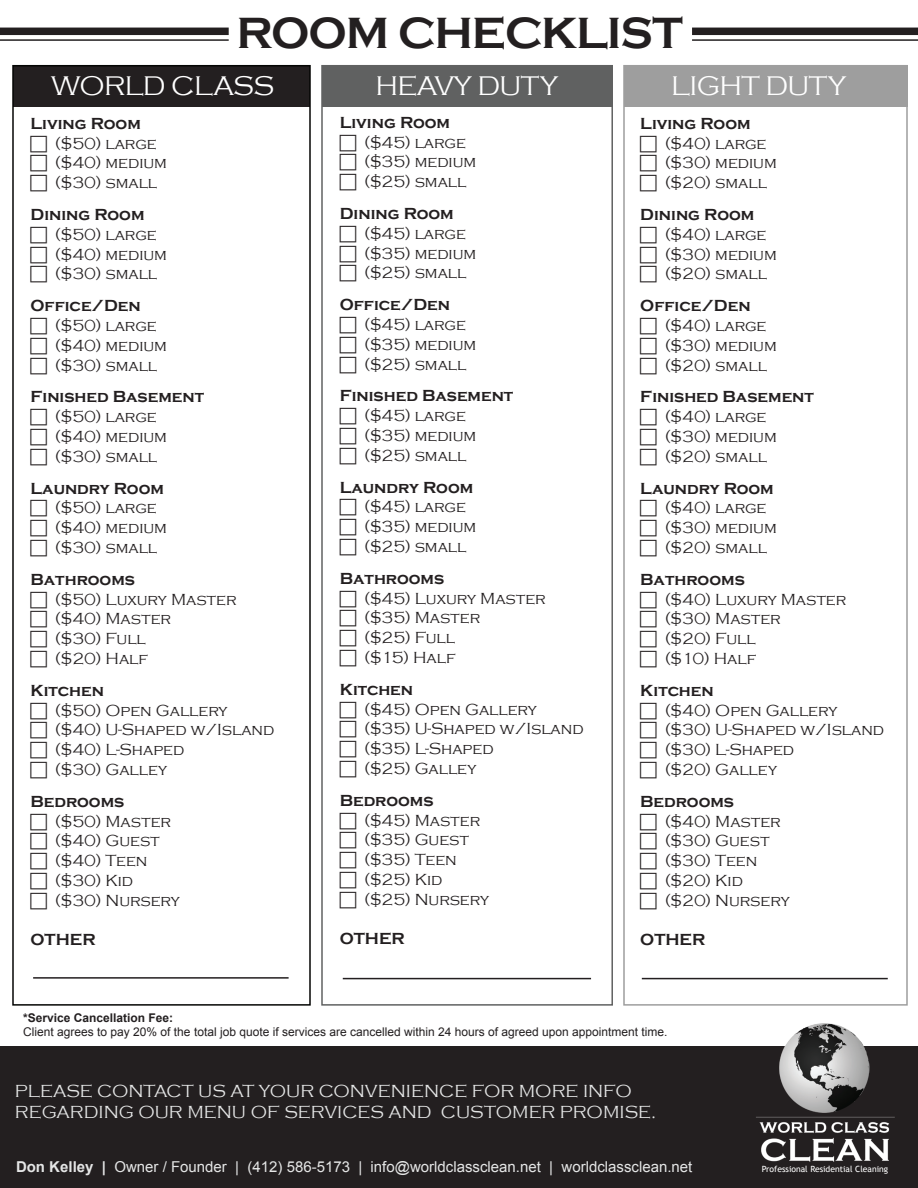
<style>
.page{position:relative;width:918px;height:1188px;background:#fff}
.page>*{position:absolute;margin:0;border:0;box-sizing:border-box;transform-origin:0 0}
.t1{font:700 45px "Copperplate Gothic";letter-spacing:-.025em;color:#231f20}
.t2{font:300 27.75px "Copperplate Gothic";letter-spacing:-.025em;color:#fff}
.t3{font:300 18px/21px "Copperplate Gothic";color:#e5e6e6}
.t4{font:300 16.5px/19.8px "Copperplate Gothic";color:#231f20}
.t5{font:700 16.5px "Copperplate Gothic";color:#231f20}
.t6{font:15px "Arial";color:#e5e6e6}
.t7{font:12px "Arial";color:#231f20}
.t8{font:700 12px "Arial";color:#231f20}
.t9{font:8.55px "Trebuchet MS";color:#fff}
.s1{font-weight:700}
</style>
<div class="page">
<div style="left:13px;top:66px;width:297px;height:41px;background:#231f20"></div>
<div style="left:322px;top:66px;width:290px;height:41px;background:#606161"></div>
<div style="left:624px;top:66px;width:283px;height:41px;background:#9e9e9e"></div>
<div style="left:12px;top:65px;width:299px;height:941px;border:2px solid #040503"></div>
<div style="left:0;top:28px;width:229px;height:7px;background:#231f20"></div>
<div style="left:692px;top:28px;width:226px;height:7px;background:#231f20"></div>
<hr style="left:692px;top:39px;width:226px;height:2px;background:#231f20">
<hr style="left:0;top:39px;width:229px;height:2px;background:#231f20">
<div style="left:321px;top:65px;width:292px;height:941px;border:2px solid #606161"></div>
<div style="left:623px;top:65px;width:285px;height:941px;border:2px solid #9e9e9e"></div>
<hr style="left:343px;top:978px;width:248px;height:1px;background:#231f20">
<hr style="left:642px;top:978px;width:246px;height:1px;background:#231f20">
<div style="left:0;top:1046px;width:918px;height:142px;background:#231f20"></div>
<hr style="left:33px;top:977px;width:256px;height:2px;background:#231f20">
<img style="left:756px;top:1023px;width:139px;height:139px">
<h1 class="t1" style="left:236px;top:8px;width:448px">ROOM CHECKLIST</h1>
<h2 class="t2" style="left:375px;top:71px;width:184px">HEAVY DUTY</h2>
<h2 class="t2" style="left:671px;top:71px;width:176px">LIGHT DUTY</h2>
<h2 class="t2" style="left:51px;top:71px;width:224px">WORLD CLASS</h2>
<p class="t5" style="left:31px;top:114px;width:112px">Living Room</p>
<p class="t4" style="left:55px;top:134px;width:113px">($50) large ($40) medium ($30) small</p>
<p class="t5" style="left:31px;top:205px;width:116px">Dining Room</p>
<p class="t4" style="left:55px;top:225px;width:113px">($50) large ($40) medium ($30) small</p>
<p class="t5" style="left:31px;top:297px;width:112px">Office/Den</p>
<p class="t4" style="left:55px;top:316px;width:113px">($50) large ($40) medium ($30) small</p>
<p class="t5" style="left:31px;top:388px;width:175px">Finished Basement</p>
<p class="t4" style="left:55px;top:407px;width:113px">($50) large ($40) medium ($30) small</p>
<p class="t5" style="left:31px;top:479px;width:135px">Laundry Room</p>
<p class="t4" style="left:55px;top:498px;width:113px">($50) large ($40) medium ($30) small</p>
<p class="t5" style="left:31px;top:570px;width:106px">Bathrooms</p>
<p class="t4" style="left:55px;top:590px;width:183px">($50) Luxury Master ($40) Master<br>($30) Full<br>($20) Half</p>
<p class="t5" style="left:31px;top:681px;width:75px">Kitchen</p>
<p class="t4" style="left:55px;top:701px;width:221px">($50) Open Gallery ($40) U-Shaped w/Island ($40) L-Shaped<br>($30) Galley</p>
<p class="t5" style="left:31px;top:792px;width:95px">Bedrooms</p>
<p class="t4" style="left:55px;top:812px;width:126px">($50) Master ($40) Guest ($40) Teen ($30) Kid ($30) Nursery</p>
<p class="t5" style="left:31px;top:931px;width:67px">OTHER</p>
<p class="t5" style="left:340px;top:113px;width:112px">Living Room</p>
<p class="t4" style="left:365px;top:133px;width:113px">($45) large ($35) medium ($25) small</p>
<p class="t5" style="left:340px;top:204px;width:116px">Dining Room</p>
<p class="t4" style="left:365px;top:224px;width:113px">($45) large ($35) medium ($25) small</p>
<p class="t5" style="left:340px;top:296px;width:112px">Office/Den</p>
<p class="t4" style="left:365px;top:315px;width:113px">($45) large ($35) medium ($25) small</p>
<p class="t5" style="left:340px;top:387px;width:175px">Finished Basement</p>
<p class="t4" style="left:365px;top:406px;width:113px">($45) large ($35) medium ($25) small</p>
<p class="t5" style="left:340px;top:478px;width:135px">Laundry Room</p>
<p class="t4" style="left:365px;top:497px;width:113px">($45) large ($35) medium ($25) small</p>
<p class="t5" style="left:340px;top:569px;width:106px">Bathrooms</p>
<p class="t4" style="left:365px;top:589px;width:183px">($45) Luxury Master ($35) Master<br>($25) Full<br>($15) Half</p>
<p class="t5" style="left:340px;top:680px;width:75px">Kitchen</p>
<p class="t4" style="left:365px;top:700px;width:221px">($45) Open Gallery ($35) U-Shaped w/Island ($35) L-Shaped<br>($25) Galley</p>
<p class="t5" style="left:340px;top:791px;width:95px">Bedrooms</p>
<p class="t4" style="left:365px;top:811px;width:126px">($45) Master ($35) Guest ($35) Teen ($25) Kid ($25) Nursery</p>
<p class="t5" style="left:340px;top:930px;width:67px">OTHER</p>
<p class="t5" style="left:640px;top:114px;width:112px">Living Room</p>
<p class="t4" style="left:665px;top:134px;width:113px">($40) large ($30) medium ($20) small</p>
<p class="t5" style="left:640px;top:205px;width:116px">Dining Room</p>
<p class="t4" style="left:665px;top:225px;width:113px">($40) large ($30) medium ($20) small</p>
<p class="t5" style="left:640px;top:297px;width:112px">Office/Den</p>
<p class="t4" style="left:665px;top:316px;width:113px">($40) large ($30) medium ($20) small</p>
<p class="t5" style="left:640px;top:388px;width:175px">Finished Basement</p>
<p class="t4" style="left:665px;top:407px;width:113px">($40) large ($30) medium ($20) small</p>
<p class="t5" style="left:640px;top:479px;width:135px">Laundry Room</p>
<p class="t4" style="left:665px;top:498px;width:113px">($40) large ($30) medium ($20) small</p>
<p class="t5" style="left:640px;top:570px;width:106px">Bathrooms</p>
<p class="t4" style="left:665px;top:590px;width:183px">($40) Luxury Master ($30) Master<br>($20) Full<br>($10) Half</p>
<p class="t5" style="left:640px;top:681px;width:75px">Kitchen</p>
<p class="t4" style="left:665px;top:701px;width:221px">($40) Open Gallery ($30) U-Shaped w/Island ($30) L-Shaped<br>($20) Galley</p>
<p class="t5" style="left:640px;top:792px;width:95px">Bedrooms</p>
<p class="t4" style="left:665px;top:812px;width:126px">($40) Master ($30) Guest ($30) Teen ($20) Kid ($20) Nursery</p>
<p class="t5" style="left:640px;top:931px;width:67px">OTHER</p>
<p class="t8" style="left:23px;top:1010px;width:152px">*Service Cancellation Fee:</p>
<p class="t7" style="left:23px;top:1024px;width:646px">Client agrees to pay 20% of the total job quote if services are cancelled within 24 hours of agreed upon appointment time.</p>
<p class="t3" style="left:15px;top:1081px;width:643px">PLEASE CONTACT US AT YOUR CONVENIENCE FOR MORE INFO<br>REGARDING OUR MENU OF SERVICES AND CUSTOMER PROMISE.</p>
<p class="t6" style="left:16px;top:1157px;width:678px"><span class="s1">Don Kelley |</span> Owner / Founder | (412) 586-5173 | info@worldclassclean.net | worldclassclean.net</p>
<p class="t9" style="left:762px;top:1164px;width:128px">Professional Residential Cleaning</p>
</div>
